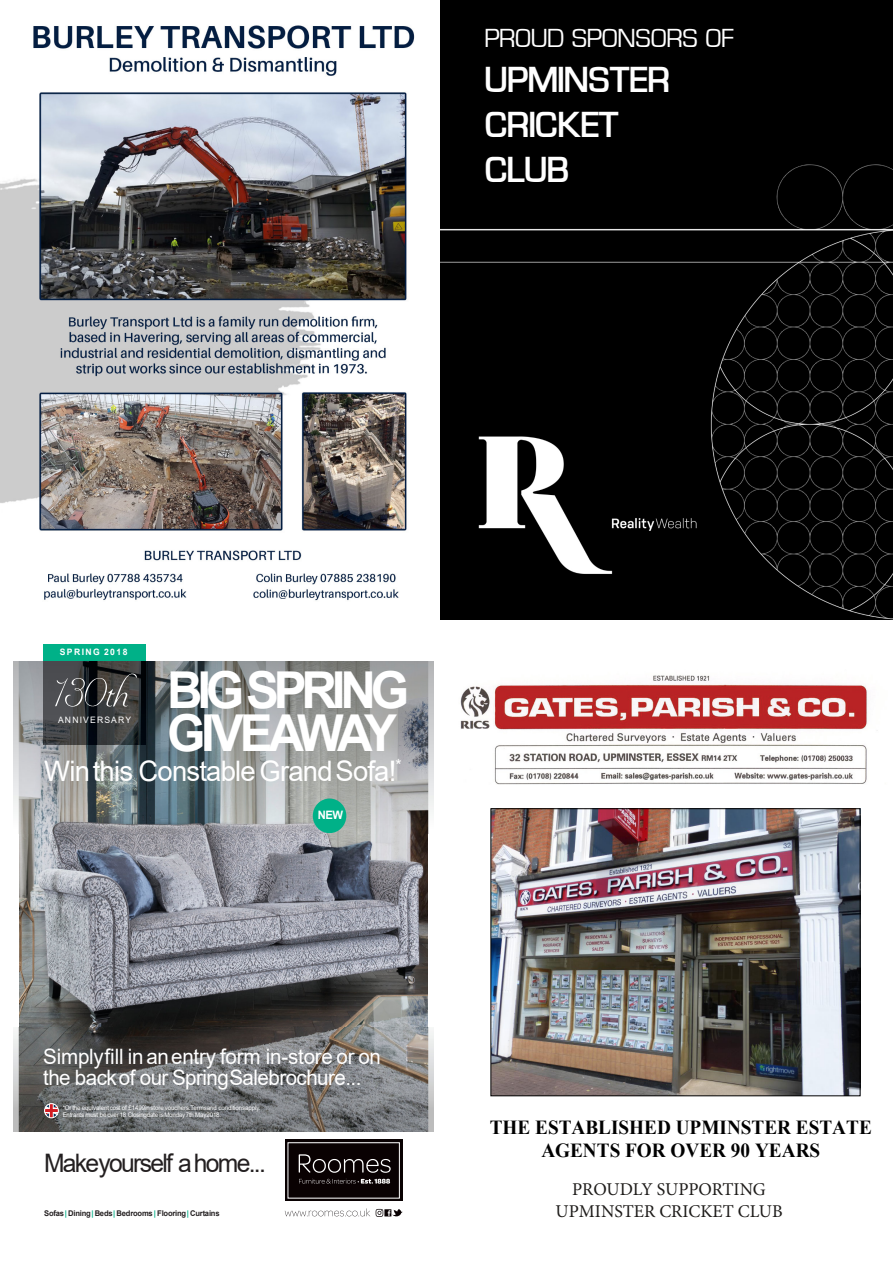
<style>
.page{position:relative;width:893px;height:1263px;background:#fff}
.page>*{position:absolute;margin:0;border:0;box-sizing:border-box;transform-origin:0 0}
.t1{font:700 50.85px/42.5px "Arial";letter-spacing:-.105em;color:#fff}
.t2{font:700 37.5px/45px "Waukegan LDO";color:#fff}
.t3{font:28.2px "Arial";letter-spacing:-.03em;color:#fff}
.t4{font:27px "Waukegan LDO";color:#fff}
.t5{font:25.5px "Arial";letter-spacing:-.07em;color:#231f20}
.t6{font:21.15px/21.1px "Arial";letter-spacing:-.01em;color:#fff}
.t7{font:700 19.95px/23px "Times New Roman";color:#000;text-align:center}
.t8{font:18px/21.6px "Minion Pro";color:#1e1c1a;text-align:center}
.t9{font:700 11.55px "Arial";color:#fff}
.t10{font:8.85px "Arial";letter-spacing:.135em;color:#fff}
.t11{font:700 8.85px "Arial";letter-spacing:.17em;color:#fff}
.t12{font:700 7.8px "Arial";letter-spacing:-.03em;color:#231f20}
.t13{font:6.3px/7.1px "Arial";letter-spacing:-.015em;color:#fff}
.s1{color:#00b188}
</style>
<div class="page">
<img style="left:19px;top:833px;width:408px;height:195px">
<img style="left:13px;top:661px;width:420px;height:172px">
<img style="left:13px;top:1028px;width:420px;height:103px">
<div style="left:43px;top:643px;width:102px;height:18px;background:#00b188"></div>
<img style="left:43px;top:661px;width:102px;height:83px">
<svg style="left:55px;top:673px;width:82px;height:35px;background:#505050"></svg>
<svg style="left:285px;top:1208px;width:85px;height:9px"></svg>
<svg style="left:376px;top:1209px;width:26px;height:8px"></svg>
<div style="left:285px;top:1139px;width:117px;height:62px;background:#090102"></div>
<svg style="left:299px;top:1154px;width:92px;height:19px"></svg>
<svg style="left:299px;top:1179px;width:91px;height:4px"></svg>
<div style="left:288px;top:1142px;width:112px;height:56px;border:1px solid #fff"></div>
<div style="left:313px;top:798px;width:33px;height:35px;background:#00b188;border-radius:50%"></div>
<svg style="left:45px;top:1104px;width:13px;height:14px"></svg>
<div style="left:44px;top:1103px;width:15px;height:15px;border:1px solid #fff;border-radius:50%"></div>
<img style="left:460px;top:675px;width:408px;height:110px">
<img style="left:493px;top:811px;width:365px;height:283px">
<div style="left:491px;top:809px;width:369px;height:287px;border:1px solid #000"></div>
<img style="left:0;top:0;width:893px;height:620px">
<h3 class="t4" style="left:485px;top:27px;width:250px">PROUD SPONSORS OF</h3>
<h2 class="t2" style="left:485px;top:59px;width:186px">UPMINSTER<br>CRICKET<br>CLUB</h2>
<h3 class="t11" style="left:60px;top:649px;width:69px">SPRING 2018</h3>
<h1 class="t1" style="left:167px;top:674px;width:244px">BIGSPRING<br>GIVEAWAY</h1>
<h3 class="t3" style="left:44px;top:760px;width:359px">Winthis Constable GrandSofa!<sup>*</sup></h3>
<h3 class="t10" style="left:58px;top:717px;width:75px">ANNIVERSARY</h3>
<h3 class="t9" style="left:318px;top:811px;width:27px">NEW</h3>
<h3 class="t6" style="left:43px;top:1048px;width:339px">Simplyfill in anentry form in-store or on the backof our SpringSalebrochure...</h3>
<p class="t13" style="left:63px;top:1105px;width:199px">*Orthe equivalentcost of £1499instore vouchers.Termsand conditionsapply.<br>Entrants must be over 18.Closingdate isMonday7th May2018.</p>
<h3 class="t5" style="left:44px;top:1153px;width:223px">Makeyourself ahome...</h3>
<p class="t12" style="left:44px;top:1210px;width:177px">Sofas<span class="s1">|</span> Dining<span class="s1">|</span> Beds<span class="s1">|</span> Bedrooms <span class="s1">|</span> Flooring<span class="s1">|</span> Curtains</p>
<h3 class="t7" style="left:490px;top:1118px;width:383px">THE ESTABLISHED UPMINSTER ESTATE<br>AGENTS FOR OVER 90 YEARS</h3>
<h3 class="t8" style="left:555px;top:1180px;width:229px">PROUDLY SUPPORTING<br>UPMINSTER CRICKET CLUB</h3>
<h3 class="t7" style="left:586px;top:1202px;width:193px">SUPPORTING ESSEX</h3>
</div>
